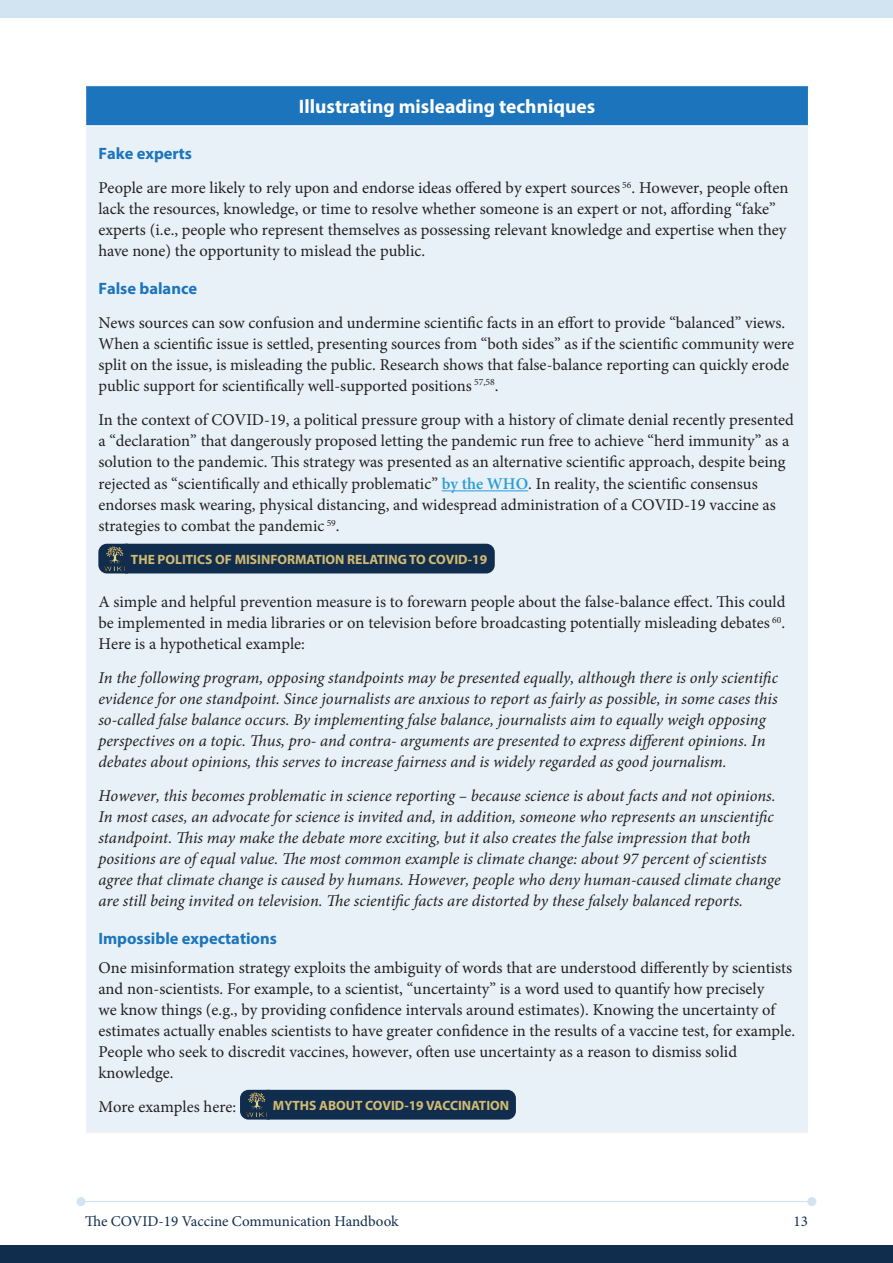
<style>
.page{position:relative;width:893px;height:1263px;background:#fff}
.page>*{position:absolute;margin:0;border:0;box-sizing:border-box;transform-origin:0 0}
.Table_Text_White{font:700 19.5px "Myriad Pro";color:#fff}
.Main_Paragraph{font:16.5px/21px "Minion Pro";color:#231f20}
.Main_Paragraph-2{font:italic 16.5px/21px "Minion Pro";color:#231f20}
.Main_Paragraph-3{font:700 16.5px "Myriad Pro";color:#1c75bc}
.t1{font:15px "Minion Pro";color:#112d4e}
.t2{font:700 13.5px "Myriad Pro";color:#d2bb72}
.s1{font-weight:600;color:#299cd7}
</style>
<div class="page">
<div style="left:0;top:1246px;width:893px;height:17px;background:#112d4e"></div>
<hr style="left:81px;top:1201px;width:731px;height:1px;background:#d2e3f1">
<div style="left:76px;top:1197px;width:9px;height:9px;background:#d2e3f1;border-radius:50%"></div>
<div style="left:807px;top:1197px;width:9px;height:9px;background:#d2e3f1;border-radius:50%"></div>
<div style="left:0;top:0;width:893px;height:17px;background:#d2e3f1"></div>
<div style="left:86px;top:86px;width:722px;height:40px;background:#1c75bc"></div>
<div style="left:86px;top:126px;width:722px;height:1007px;background:#e8f1f8"></div>
<hr style="left:85px;top:125px;width:724px;height:1px;background:#fff">
<hr style="left:442px;top:490px;width:86px;height:1px;background:#299cd7">
<div style="left:98px;top:544px;width:397px;height:29px;background:#112d4e"></div>
<img style="left:105px;top:546px;width:20px;height:25px">
<div style="left:240px;top:1090px;width:276px;height:29px;background:#112d4e"></div>
<img style="left:246px;top:1092px;width:21px;height:25px">
<p class="Table_Text_White" style="left:299px;top:94px;width:298px">Illustrating misleading techniques</p>
<p class="Main_Paragraph-3" style="left:98px;top:143px;width:95px">Fake experts</p>
<p class="Main_Paragraph" style="left:98px;top:177px;width:691px">People are more likely to rely upon and endorse ideas offered by expert sources <sup>56</sup>. However, people often lack the resources, knowledge, or time to resolve whether someone is an expert or not, affording “fake” experts (i.e., people who represent themselves as possessing relevant knowledge and expertise when they have none) the opportunity to mislead the public.</p>
<p class="Main_Paragraph-3" style="left:98px;top:278px;width:100px">False balance</p>
<p class="Main_Paragraph" style="left:98px;top:312px;width:697px">News sources can sow confusion and undermine scientific facts in an effort to provide “balanced” views.<br>When a scientific issue is settled, presenting sources from “both sides” as if the scientific community were split on the issue, is misleading the public. Research shows that false-balance reporting can quickly erode public support for scientifically well-supported positions <sup>57,58</sup>.</p>
<p class="Main_Paragraph" style="left:98px;top:409px;width:697px">In the context of COVID-19, a political pressure group with a history of climate denial recently presented a “declaration” that dangerously proposed letting the pandemic run free to achieve “herd immunity” as a solution to the pandemic. This strategy was presented as an alternative scientific approach, despite being</p>
<p class="Main_Paragraph" style="left:98px;top:473px;width:679px">rejected as “scientifically and ethically problematic” <span class="s1">by the WHO</span>. In reality, the scientific consensus endorses mask wearing, physical distancing, and widespread administration of a COVID-19 vaccine as strategies to combat the pandemic <sup>59</sup>.</p>
<p class="t2" style="left:131px;top:550px;width:358px">THE POLITICS OF MISINFORMATION RELATING TO COVID-19</p>
<p class="Main_Paragraph" style="left:98px;top:591px;width:689px;text-align:justify">A simple and helpful prevention measure is to forewarn people about the false-balance effect. This could be implemented in media libraries or on television before broadcasting potentially misleading debates <sup>60</sup>.<br>Here is a hypothetical example:</p>
<p class="Main_Paragraph-2" style="left:98px;top:667px;width:681px">In the following program, opposing standpoints may be presented equally, although there is only scientific evidence for one standpoint. Since journalists are anxious to report as fairly as possible, in some cases this so-called false balance occurs. By implementing false balance, journalists aim to equally weigh opposing perspectives on a topic. Thus, pro- and contra- arguments are presented to express different opinions. In debates about opinions, this serves to increase fairness and is widely regarded as good journalism.</p>
<p class="Main_Paragraph-2" style="left:98px;top:785px;width:684px">However, this becomes problematic in science reporting – because science is about facts and not opinions.<br>In most cases, an advocate for science is invited and, in addition, someone who represents an unscientific standpoint. This may make the debate more exciting, but it also creates the false impression that both positions are of equal value. The most common example is climate change: about 97 percent of scientists agree that climate change is caused by humans. However, people who deny human-caused climate change are still being invited on television. The scientific facts are distorted by these falsely balanced reports.</p>
<p class="Main_Paragraph-3" style="left:98px;top:927px;width:180px">Impossible expectations</p>
<p class="Main_Paragraph" style="left:98px;top:957px;width:698px">One misinformation strategy exploits the ambiguity of words that are understood differently by scientists and non-scientists. For example, to a scientist, “uncertainty” is a word used to quantify how precisely<br>we know things (e.g., by providing confidence intervals around estimates). Knowing the uncertainty of estimates actually enables scientists to have greater confidence in the results of a vaccine test, for example.<br>People who seek to discredit vaccines, however, often use uncertainty as a reason to dismiss solid knowledge.</p>
<p class="Main_Paragraph" style="left:98px;top:1096px;width:139px">More examples here:</p>
<p class="t2" style="left:273px;top:1096px;width:238px">MYTHS ABOUT COVID-19 VACCINATION</p>
<p class="t1" style="left:85px;top:1211px;width:315px">The COVID-19 Vaccine Communication Handbook</p>
<p class="t1" style="left:793px;top:1211px;width:16px">13</p>
</div>
